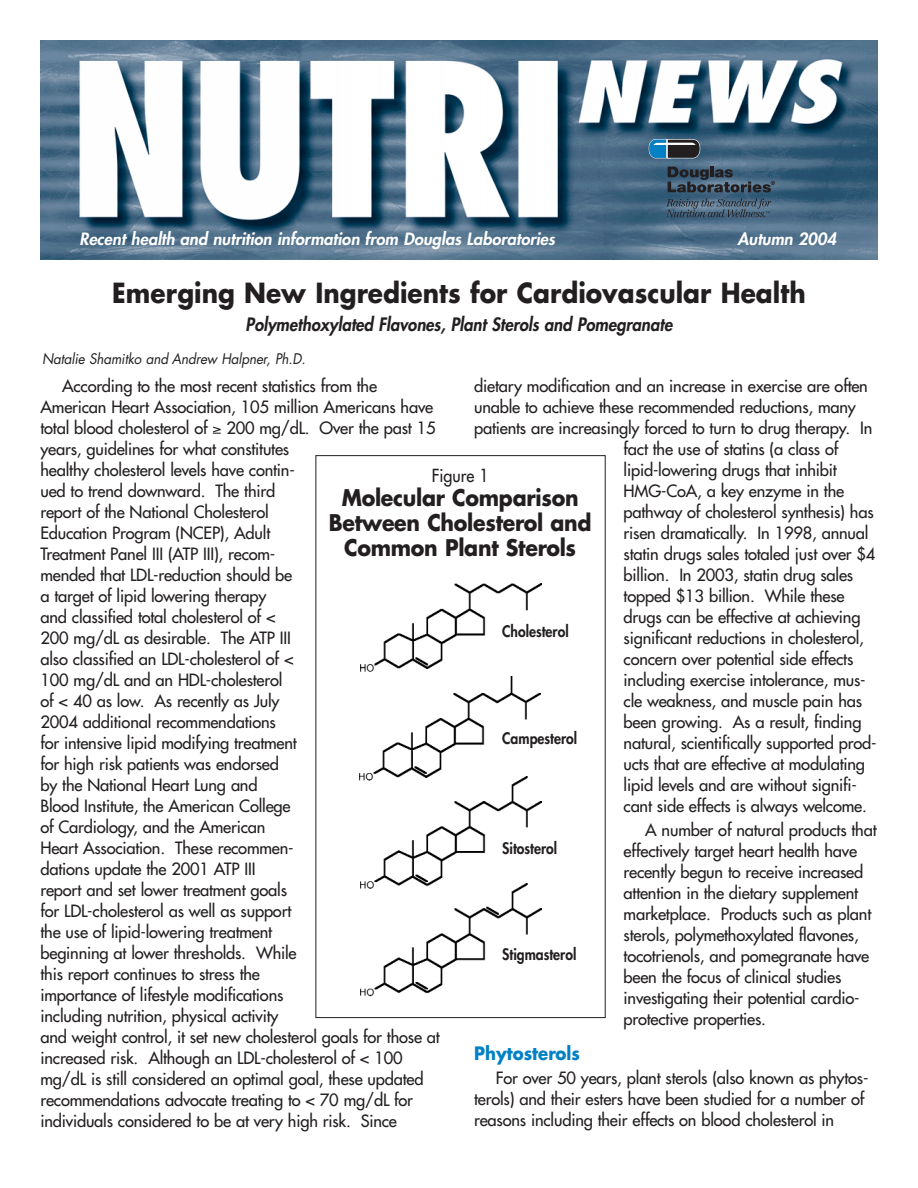
<style>
.page{position:relative;width:918px;height:1188px;background:#fff}
.page>*{position:absolute;margin:0;border:0;box-sizing:border-box;transform-origin:0 0}
.t1{font:700 27px "Futura";color:#231f20;scale:.92 1}
.t2{font:700 22.35px/24.8px "Futura";letter-spacing:-.015em;color:#231f20;text-align:center;scale:.92 1}
.t3{font:italic 800 18px "Futura";color:#231f20;scale:.92 1}
.t4{font:700 18px "Futura";color:#0081c6;scale:.92 1}
.t5{font:17.55px "Futura";color:#231f20;scale:.92 1}
.t6{font:16.5px/21px "Futura";letter-spacing:-.01em;color:#231f20}
.t7{font:italic 800 16.5px "Futura";color:#fff}
.t8{font:800 15.45px "Futura";color:#231f20;scale:.9 1}
.t9{font:italic 14.25px "Futura";letter-spacing:-.01em;color:#231f20;scale:.95 1}
</style>
<div class="page">
<img style="left:40px;top:40px;width:838px;height:219px">
<svg style="left:648px;top:139px;width:53px;height:20px"></svg>
<svg style="left:668px;top:167px;width:107px;height:25px;background:#3c5062"></svg>
<svg style="left:666px;top:199px;width:105px;height:18px;background:#4b6276"></svg>
<div style="left:315px;top:455px;width:291px;height:563px;border:1px solid #231f20"></div>
<img style="left:360px;top:584px;width:181px;height:111px">
<img style="left:360px;top:677px;width:180px;height:64px">
<svg style="left:359px;top:741px;width:183px;height:256px"></svg>
<img style="left:360px;top:776px;width:181px;height:123px">
<div style="left:502px;top:624px;width:78px;height:25px;background:#fff"></div>
<div style="left:502px;top:731px;width:78px;height:26px;background:#fff"></div>
<div style="left:502px;top:840px;width:78px;height:26px;background:#fff"></div>
<div style="left:502px;top:946px;width:78px;height:26px;background:#fff"></div>
<p class="t7" style="left:80px;top:231px;width:477px">Recent health and nutrition information from Douglas Laboratories</p>
<p class="t7" style="left:737px;top:231px;width:100px">Autumn 2004</p>
<h1 class="t1" style="left:112px;top:280px;width:755px">Emerging New Ingredients for Cardiovascular Health</h1>
<p class="t3" style="left:246px;top:316px;width:465px">Polymethoxylated Flavones, Plant Sterols and Pomegranate</p>
<p class="t9" style="left:42px;top:352px;width:279px">Natalie Shamitko and Andrew Halpner, Ph.D.</p>
<p class="t6" style="left:40px;top:377px;width:401px;text-indent:22px">According to the most recent statistics from the American Heart Association, 105 million Americans have total blood cholesterol of ≥ 200 mg/dL. Over the past 15 years, guidelines for what constitutes<br>healthy cholesterol levels have contin-<br>ued to trend downward. The third<br>report of the National Cholesterol<br>Education Program (NCEP), Adult<br>Treatment Panel III (ATP III), recom-<br>mended that LDL-reduction should be<br>a target of lipid lowering therapy<br>and classified total cholesterol of &lt;<br>200 mg/dL as desirable. The ATP III<br>also classified an LDL-cholesterol of &lt;<br>100 mg/dL and an HDL-cholesterol<br>of &lt; 40 as low. As recently as July<br>2004 additional recommendations<br>for intensive lipid modifying treatment<br>for high risk patients was endorsed<br>by the National Heart Lung and<br>Blood Institute, the American College<br>of Cardiology, and the American<br>Heart Association. These recommen-<br>dations update the 2001 ATP III<br>report and set lower treatment goals<br>for LDL-cholesterol as well as support<br>the use of lipid-lowering treatment<br>beginning at lower thresholds. While<br>this report continues to stress the<br>importance of lifestyle modifications<br>including nutrition, physical activity<br>and weight control, it set new cholesterol goals for those at increased risk. Although an LDL-cholesterol of &lt; 100 mg/dL is still considered an optimal goal, these updated recommendations advocate treating to &lt; 70 mg/dL for individuals considered to be at very high risk. Since</p>
<p class="t6" style="left:474px;top:377px;width:395px">dietary modification and an increase in exercise are often</p>
<p class="t6" style="left:474px;top:398px;width:383px">unable to achieve these recommended reductions, many</p>
<p class="t6" style="left:474px;top:419px;width:400px">patients are increasingly forced to turn to drug therapy. In</p>
<p class="t6" style="left:624px;top:440px;width:216px">fact the use of statins (a class of</p>
<p class="t6" style="left:624px;top:461px;width:215px">lipid-lowering drugs that inhibit</p>
<p class="t6" style="left:624px;top:482px;width:222px">HMG-CoA, a key enzyme in the</p>
<p class="t6" style="left:624px;top:503px;width:252px">pathway of cholesterol synthesis) has</p>
<p class="t6" style="left:624px;top:524px;width:246px">risen dramatically. In 1998, annual</p>
<p class="t6" style="left:624px;top:545px;width:253px">statin drugs sales totaled just over $4</p>
<p class="t6" style="left:624px;top:566px;width:231px">billion. In 2003, statin drug sales</p>
<p class="t6" style="left:624px;top:587px;width:222px">topped $13 billion. While these</p>
<p class="t6" style="left:624px;top:608px;width:238px">drugs can be effective at achieving</p>
<p class="t6" style="left:624px;top:629px;width:242px">significant reductions in cholesterol,</p>
<p class="t6" style="left:624px;top:650px;width:231px">concern over potential side effects</p>
<p class="t6" style="left:624px;top:671px;width:244px">including exercise intolerance, mus-</p>
<p class="t6" style="left:624px;top:692px;width:240px">cle weakness, and muscle pain has</p>
<p class="t6" style="left:624px;top:713px;width:239px">been growing. As a result, finding</p>
<p class="t6" style="left:624px;top:734px;width:255px">natural, scientifically supported prod-</p>
<p class="t6" style="left:624px;top:755px;width:243px">ucts that are effective at modulating</p>
<p class="t6" style="left:624px;top:776px;width:235px">lipid levels and are without signifi-</p>
<p class="t6" style="left:624px;top:797px;width:245px">cant side effects is always welcome.</p>
<p class="t6" style="left:624px;top:821px;width:255px;text-indent:22px">A number of natural products that effectively target heart health have recently begun to receive increased attention in the dietary supplement marketplace. Products such as plant sterols, polymethoxylated flavones, tocotrienols, and pomegranate have been the focus of clinical studies investigating their potential cardio&shy;protective properties.</p>
<p class="t4" style="left:474px;top:1045px;width:117px">Phytosterols</p>
<p class="t6" style="left:474px;top:1068px;width:396px;text-indent:22px">For over 50 years, plant sterols (also known as phytos&shy;terols) and their esters have been studied for a number of reasons including their effects on blood cholesterol in</p>
<p class="t5" style="left:432px;top:466px;width:63px">Figure 1</p>
<h2 class="t2" style="left:329px;top:488px;width:287px">Molecular Comparison<br>Between Cholesterol and<br>Common Plant Sterols</h2>
<p class="t8" style="left:502px;top:624px;width:75px">Cholesterol</p>
<p class="t8" style="left:502px;top:731px;width:85px">Campesterol</p>
<p class="t8" style="left:502px;top:840px;width:62px">Sitosterol</p>
<p class="t8" style="left:502px;top:946px;width:84px">Stigmasterol</p>
</div>
